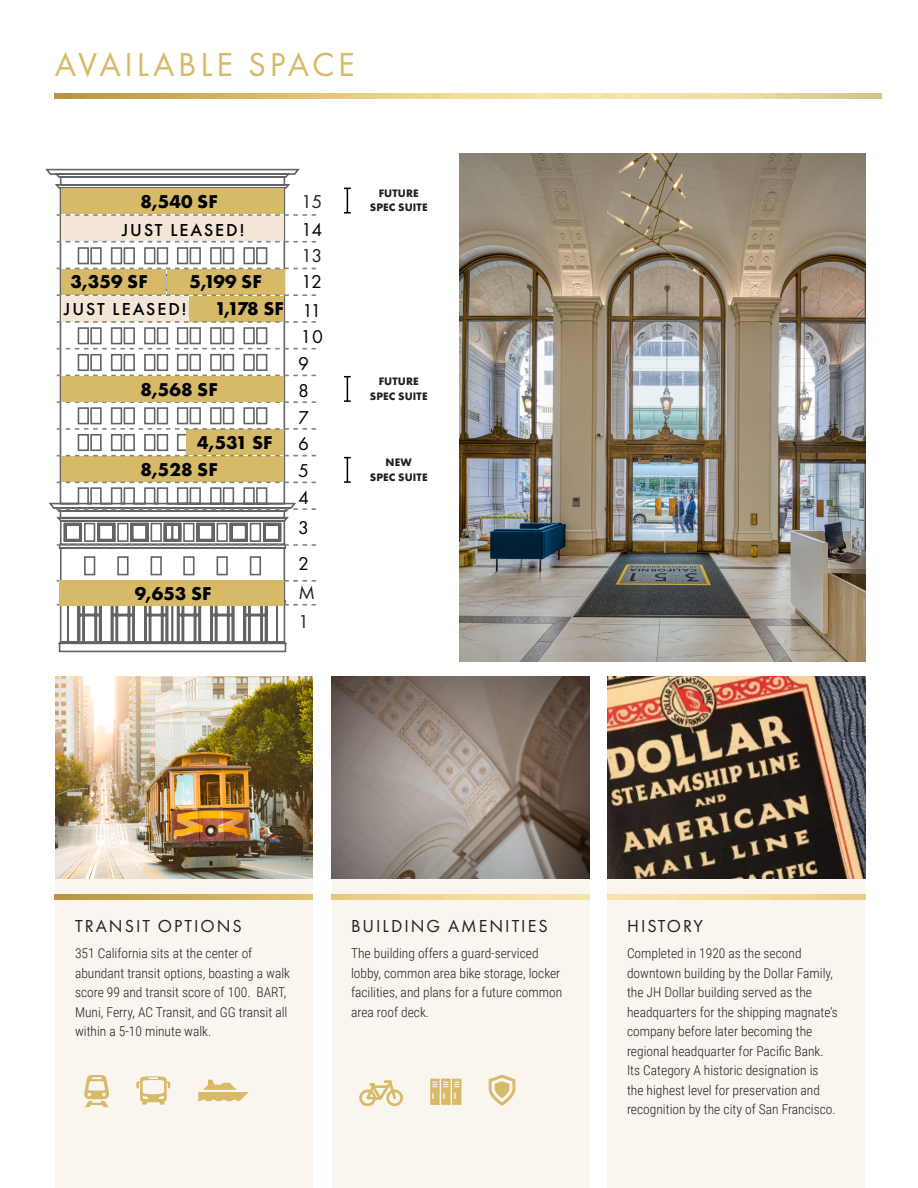
<style>
.page{position:relative;width:918px;height:1188px;background:#fff}
.page>*{position:absolute;margin:0;border:0;box-sizing:border-box;transform-origin:0 0}
.t1{font:34.5px "Futura PT";letter-spacing:.11em;color:#d6ba68}
.t2{font:700 19.2px "Futura PT";color:#000}
.t3{font:19.2px "Futura PT";letter-spacing:-.035em;color:#000}
.t4{font:19.2px "Futura PT";color:#231f20}
.t5{font:18px "Futura PT";letter-spacing:.11em;color:#231f20}
.t6{font:500 18px "Futura PT";letter-spacing:.11em;color:#000}
.t7{font:300 13.5px/19.5px "Roboto Condensed";color:#231f20}
.t8{font:700 11.25px "Futura PT";letter-spacing:.01em;color:#231f20}
</style>
<div class="page">
<div style="left:55px;top:865px;width:258px;height:323px;background:#faf5ef"></div>
<div style="left:332px;top:865px;width:258px;height:323px;background:#faf5ef"></div>
<div style="left:607px;top:865px;width:258px;height:323px;background:#faf5ef"></div>
<img style="left:607px;top:677px;width:258px;height:202px">
<img style="left:332px;top:677px;width:258px;height:202px">
<img style="left:55px;top:677px;width:258px;height:202px">
<img style="left:55px;top:894px;width:258px;height:5px">
<img style="left:459px;top:153px;width:406px;height:509px">
<svg style="left:84px;top:1075px;width:25px;height:32px"></svg>
<svg style="left:198px;top:1080px;width:50px;height:22px"></svg>
<svg style="left:136px;top:1076px;width:34px;height:29px"></svg>
<svg style="left:359px;top:1080px;width:44px;height:27px"></svg>
<svg style="left:430px;top:1079px;width:31px;height:26px"></svg>
<svg style="left:489px;top:1075px;width:26px;height:31px"></svg>
<img style="left:55px;top:93px;width:826px;height:6px">
<svg style="left:45px;top:168px;width:255px;height:485px"></svg>
<div style="left:61px;top:456px;width:223px;height:26px;background:#d6ba68"></div>
<div style="left:167px;top:269px;width:117px;height:25px;background:#d6ba68"></div>
<div style="left:61px;top:269px;width:105px;height:25px;background:#d6ba68"></div>
<div style="left:186px;top:430px;width:98px;height:25px;background:#d6ba68"></div>
<div style="left:190px;top:296px;width:94px;height:25px;background:#d6ba68"></div>
<div style="left:61px;top:296px;width:127px;height:25px;background:#f3e6d6"></div>
<div style="left:61px;top:216px;width:223px;height:25px;background:#f3e6d6"></div>
<svg style="left:57px;top:214px;width:259px;height:2px"></svg>
<svg style="left:57px;top:241px;width:259px;height:2px"></svg>
<svg style="left:57px;top:268px;width:259px;height:1px"></svg>
<svg style="left:57px;top:294px;width:259px;height:2px"></svg>
<svg style="left:57px;top:321px;width:259px;height:2px"></svg>
<svg style="left:57px;top:348px;width:259px;height:1px"></svg>
<svg style="left:57px;top:375px;width:259px;height:1px"></svg>
<svg style="left:57px;top:401px;width:259px;height:2px"></svg>
<svg style="left:57px;top:428px;width:259px;height:2px"></svg>
<svg style="left:57px;top:455px;width:259px;height:1px"></svg>
<svg style="left:57px;top:482px;width:259px;height:1px"></svg>
<svg style="left:57px;top:508px;width:259px;height:2px"></svg>
<svg style="left:57px;top:544px;width:259px;height:2px"></svg>
<svg style="left:57px;top:580px;width:259px;height:2px"></svg>
<svg style="left:57px;top:604px;width:259px;height:2px"></svg>
<svg style="left:344px;top:457px;width:7px;height:26px"></svg>
<div style="left:59px;top:580px;width:225px;height:26px;background:#d6ba68"></div>
<svg style="left:344px;top:376px;width:7px;height:26px"></svg>
<div style="left:61px;top:188px;width:223px;height:26px;background:#d6ba68"></div>
<div style="left:61px;top:376px;width:223px;height:25px;background:#d6ba68"></div>
<svg style="left:344px;top:188px;width:7px;height:26px"></svg>
<p class="t1" style="left:55px;top:44px;width:302px">AVAILABLE SPACE</p>
<p class="t2" style="left:141px;top:190px;width:79px">8,540 SF</p>
<p class="t4" style="left:301px;top:191px;width:23px">15</p>
<p class="t6" style="left:122px;top:219px;width:124px">JUST LEASED!</p>
<p class="t3" style="left:301px;top:218px;width:23px">14</p>
<p class="t4" style="left:301px;top:244px;width:23px">13</p>
<p class="t2" style="left:71px;top:269px;width:79px">3,359 SF</p>
<p class="t2" style="left:190px;top:269px;width:74px">5,199 SF</p>
<p class="t3" style="left:301px;top:270px;width:22px">12</p>
<p class="t6" style="left:64px;top:298px;width:124px">JUST LEASED!</p>
<p class="t2" style="left:215px;top:297px;width:70px">1,178 SF</p>
<p class="t3" style="left:302px;top:299px;width:21px">11</p>
<p class="t3" style="left:300px;top:326px;width:24px">10</p>
<p class="t3" style="left:298px;top:352px;width:12px">9</p>
<p class="t2" style="left:141px;top:377px;width:79px">8,568 SF</p>
<p class="t3" style="left:298px;top:379px;width:12px">8</p>
<p class="t3" style="left:298px;top:406px;width:12px">7</p>
<p class="t2" style="left:197px;top:430px;width:77px">4,531 SF</p>
<p class="t2" style="left:141px;top:457px;width:79px">8,528 SF</p>
<p class="t3" style="left:298px;top:432px;width:12px">6</p>
<p class="t3" style="left:298px;top:459px;width:12px">5</p>
<p class="t3" style="left:298px;top:486px;width:12px">4</p>
<p class="t3" style="left:298px;top:516px;width:12px">3</p>
<p class="t3" style="left:298px;top:552px;width:12px">2</p>
<p class="t2" style="left:135px;top:581px;width:78px">9,653 SF</p>
<p class="t4" style="left:298px;top:581px;width:18px">M</p>
<p class="t4" style="left:298px;top:610px;width:12px">1</p>
<p class="t8" style="left:379px;top:186px;width:42px">FUTURE</p>
<p class="t8" style="left:370px;top:200px;width:59px">SPEC SUITE</p>
<p class="t8" style="left:379px;top:374px;width:42px">FUTURE</p>
<p class="t8" style="left:370px;top:389px;width:59px">SPEC SUITE</p>
<p class="t8" style="left:386px;top:455px;width:28px">NEW</p>
<p class="t8" style="left:370px;top:470px;width:59px">SPEC SUITE</p>
<p class="t5" style="left:75px;top:916px;width:168px">TRANSIT OPTIONS</p>
<p class="t5" style="left:351px;top:916px;width:198px">BUILDING AMENITIES</p>
<p class="t5" style="left:627px;top:916px;width:78px">HISTORY</p>
<p class="t7" style="left:75px;top:943px;width:217px">351 California sits at the center of abundant transit options, boasting a walk score 99 and transit score of 100. BART, Muni, Ferry, AC Transit, and GG transit all within a 5-10 minute walk.</p>
<p class="t7" style="left:351px;top:943px;width:213px">The building offers a guard-serviced lobby, common area bike storage, locker facilities, and plans for a future common area roof deck.</p>
<p class="t7" style="left:627px;top:943px;width:212px">Completed in 1920 as the second downtown building by the Dollar Family, the JH Dollar building served as the headquarters for the shipping magnate’s company before later becoming the regional headquarter for Pacific Bank.<br>Its Category A historic designation is the highest level for preservation and recognition by the city of San Francisco.</p>
</div>
